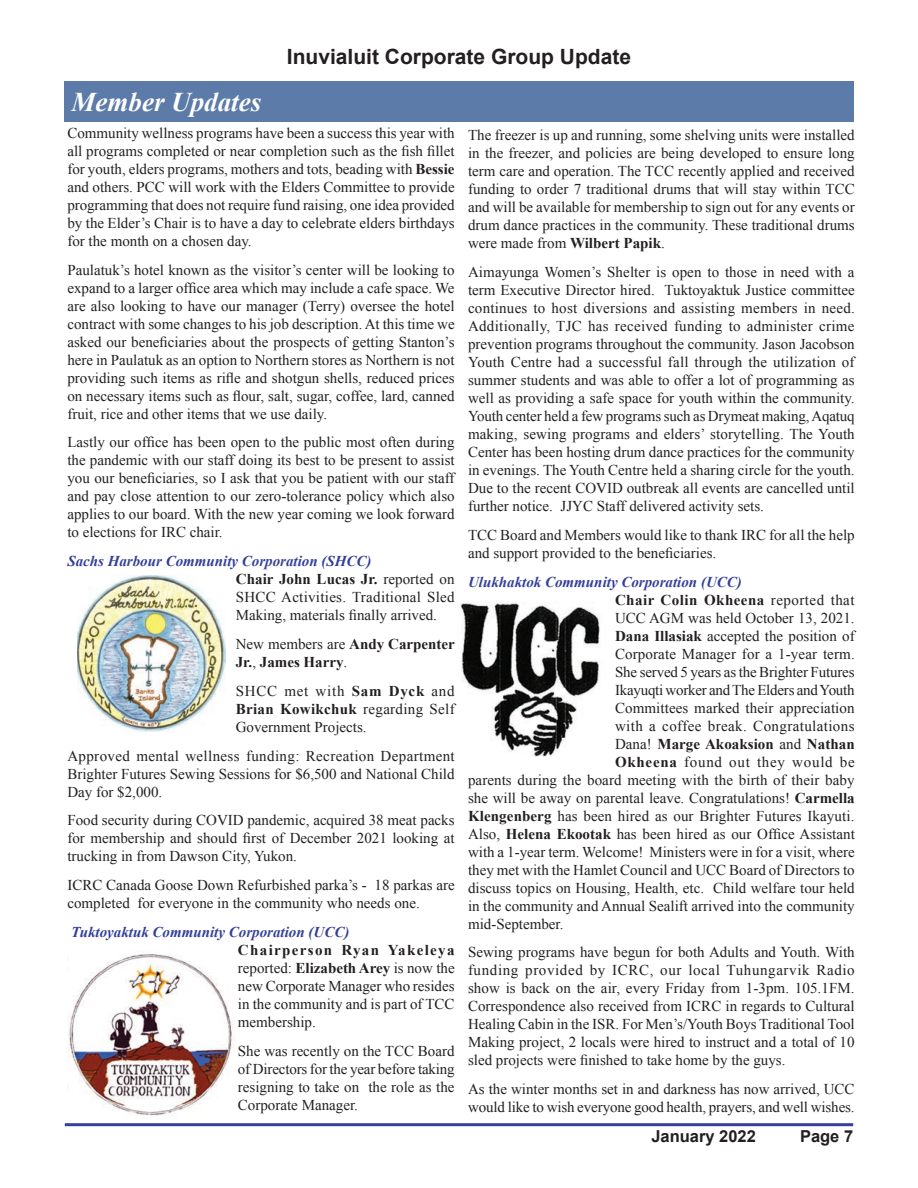
<style>
.page{position:relative;width:918px;height:1188px;background:#fff}
.page>*{position:absolute;margin:0;border:0;box-sizing:border-box;transform-origin:0 0}
.t1{font:italic 700 27px "Times New Roman";color:#fff}
.t2{font:700 21px "Arial";color:#231f20}
.t3{font:700 16.5px "Arial";color:#231f20}
.t4{font:15px/18px "Times New Roman";color:#231f20;text-align:justify}
.t5{font:italic 700 15px "Times New Roman";color:#344099}
.t6{font:700 15px/18px "Times New Roman";letter-spacing:.005em;color:#231f20}
.t7{font:15px "Times New Roman";letter-spacing:.025em;color:#231f20}
.t8{font:700 15px "Times New Roman";letter-spacing:.03em;color:#231f20}
.t9{font:15px "Times New Roman";letter-spacing:.05em;color:#231f20}
.s1{font-weight:700}
.s2{font-weight:700;font-style:italic;color:#344099}
.s3{font-weight:400}
</style>
<div class="page">
<hr style="left:65px;top:1123px;width:788px;height:3px;background:#344099">
<div style="left:65px;top:81px;width:789px;height:41px;background:#5d7ba8"></div>
<img style="left:78px;top:576px;width:148px;height:155px">
<img style="left:68px;top:954px;width:166px;height:163px">
<img style="left:458px;top:602px;width:142px;height:154px">
<h2 class="t2" style="left:287px;top:43px;width:346px">Inuvialuit Corporate Group Update</h2>
<h1 class="t1" style="left:72px;top:83px;width:191px">Member Updates</h1>
<p class="t4" style="left:67px;top:124px;width:389px">Community wellness programs have been a success this year with all programs completed or near completion such as the fish fillet for youth, elders programs, mothers and tots, beading with <span class="s1">Bessie </span>and others. PCC will work with the Elders Committee to provide programming that does not require fund raising, one idea provided by the Elder’s Chair is to have a day to celebrate elders birthdays for the month on a chosen day.</p>
<p class="t4" style="left:67px;top:260px;width:389px">Paulatuk’s hotel known as the visitor’s center will be looking to expand to a larger office area which may include a cafe space. We are also looking to have our manager (Terry) oversee the hotel contract with some changes to his job description. At this time we asked our beneficiaries about the prospects of getting Stanton’s here in Paulatuk as an option to Northern stores as Northern is not providing such items as rifle and shotgun shells, reduced prices on necessary items such as flour, salt, sugar, coffee, lard, canned fruit, rice and other items that we use daily.</p>
<p class="t4" style="left:67px;top:433px;width:389px">Lastly our office has been open to the public most often during the pandemic with our staff doing its best to be present to assist you our beneficiaries, so I ask that you be patient with our staff and pay close attention to our zero-tolerance policy which also applies to our board. With the new year coming we look forward to elections for IRC chair.</p>
<p class="t4" style="left:236px;top:552px;width:220px;text-align:left;text-indent:-168px"><span class="s2">Sachs Harbour Community Corporation (SHCC)<br></span><span class="s1">Chair John Lucas Jr.</span> reported on SHCC Activities. Traditional Sled Making, materials finally arrived.</p>
<p class="t6" style="left:236px;top:635px;width:221px"><span class="s3">New members are</span> Andy Carpenter<br>Jr.<span class="s3">,</span> James Harry<span class="s3">.</span></p>
<p class="t4" style="left:236px;top:682px;width:220px">SHCC met with <span class="s1">Sam Dyck</span> and <span class="s1">Brian Kowikchuk</span> regarding Self Government Projects.</p>
<p class="t4" style="left:67px;top:746px;width:389px">Approved mental wellness funding: Recreation Department Brighter Futures Sewing Sessions for $6,500 and National Child Day for $2,000.</p>
<p class="t4" style="left:67px;top:811px;width:389px">Food security during COVID pandemic, acquired 38 meat packs for membership and should first of December 2021 looking at trucking in from Dawson City, Yukon.</p>
<p class="t4" style="left:67px;top:876px;width:389px">ICRC Canada Goose Down Refurbished parka’s - 18 parkas are completed for everyone in the community who needs one.</p>
<p class="t5" style="left:71px;top:922px;width:280px">Tuktoyaktuk Community Corporation (UCC)</p>
<p class="t4" style="left:238px;top:941px;width:218px"><span class="s1">Chairperson Ryan Yakeleya </span>reported: <span class="s1">Elizabeth Arey</span> is now the new Corporate Manager who resides in the community and is part of TCC membership.</p>
<p class="t4" style="left:238px;top:1042px;width:218px">She was recently on the TCC Board of Directors for the year before taking resigning to take on the role as the Corporate Manager.</p>
<p class="t4" style="left:468px;top:126px;width:388px">The freezer is up and running, some shelving units were installed in the freezer, and policies are being developed to ensure long term care and operation. The TCC recently applied and received funding to order 7 traditional drums that will stay within TCC and will be available for membership to sign out for any events or drum dance practices in the community. These traditional drums were made from <span class="s1">Wilbert Papik</span>.</p>
<p class="t4" style="left:468px;top:263px;width:388px">Aimayunga Women’s Shelter is open to those in need with a term Executive Director hired. Tuktoyaktuk Justice committee continues to host diversions and assisting members in need.<br>Additionally, TJC has received funding to administer crime prevention programs throughout the community. Jason Jacobson Youth Centre had a successful fall through the utilization of summer students and was able to offer a lot of programming as well as providing a safe space for youth within the community.<br>Youth center held a few programs such as Drymeat making, Aqatuq making, sewing programs and elders’ storytelling. The Youth Center has been hosting drum dance practices for the community in evenings. The Youth Centre held a sharing circle for the youth.<br>Due to the recent COVID outbreak all events are cancelled until further notice. JJYC Staff delivered activity sets.</p>
<p class="t4" style="left:468px;top:526px;width:388px">TCC Board and Members would like to thank IRC for all the help and support provided to the beneficiaries.</p>
<p class="t5" style="left:468px;top:571px;width:275px">Ulukhaktok Community Corporation (UCC)</p>
<p class="t8" style="left:615px;top:589px;width:241px">Chair Colin Okheena <span class="s3">reported that</span></p>
<p class="t4" style="left:615px;top:608px;width:241px">UCC AGM was held October 13, 2021.</p>
<p class="t4" style="left:615px;top:626px;width:241px"><span class="s1">Dana Illasiak</span> accepted the position of</p>
<p class="t4" style="left:615px;top:644px;width:241px">Corporate Manager for a 1-year term.</p>
<p class="t4" style="left:615px;top:662px;width:241px">She served 5 years as the Brighter Futures</p>
<p class="t4" style="left:615px;top:680px;width:241px">Ikayuqti worker and The Elders and Youth</p>
<p class="t4" style="left:615px;top:698px;width:241px">Committees marked their appreciation</p>
<p class="t7" style="left:615px;top:716px;width:241px">with a coffee break. Congratulations</p>
<p class="t6" style="left:615px;top:734px;width:241px"><span class="s3">Dana!</span> Marge Akoaksion <span class="s3">and</span> Nathan</p>
<p class="t9" style="left:615px;top:752px;width:241px"><span class="s1">Okheena</span> found out they would be</p>
<p class="t4" style="left:468px;top:770px;width:388px">parents during the board meeting with the birth of their baby</p>
<p class="t4" style="left:468px;top:788px;width:388px">she will be away on parental leave. Congratulations! <span class="s1">Carmella</span></p>
<p class="t4" style="left:468px;top:806px;width:388px"><span class="s1">Klengenberg</span> has been hired as our Brighter Futures Ikayuti.</p>
<p class="t4" style="left:468px;top:824px;width:388px">Also, <span class="s1">Helena Ekootak</span> has been hired as our Office Assistant</p>
<p class="t4" style="left:468px;top:842px;width:388px">with a 1-year term. Welcome! Ministers were in for a visit, where</p>
<p class="t4" style="left:468px;top:860px;width:388px">they met with the Hamlet Council and UCC Board of Directors to</p>
<p class="t4" style="left:468px;top:878px;width:388px">discuss topics on Housing, Health, etc. Child welfare tour held</p>
<p class="t4" style="left:468px;top:896px;width:388px">in the community and Annual Sealift arrived into the community</p>
<p class="t4" style="left:468px;top:914px;width:97px">mid-September.</p>
<p class="t4" style="left:468px;top:943px;width:388px">Sewing programs have begun for both Adults and Youth. With funding provided by ICRC, our local Tuhungarvik Radio show is back on the air, every Friday from 1-3pm. 105.1FM.<br>Correspondence also received from ICRC in regards to Cultural Healing Cabin in the ISR. For Men’s/Youth Boys Traditional Tool Making project, 2 locals were hired to instruct and a total of 10 sled projects were finished to take home by the guys.</p>
<p class="t4" style="left:468px;top:1080px;width:388px">As the winter months set in and darkness has now arrived, UCC would like to wish everyone good health, prayers, and well wishes.</p>
<p class="t3" style="left:651px;top:1125px;width:106px">January 2022</p>
<p class="t3" style="left:800px;top:1125px;width:55px">Page 7</p>
</div>
